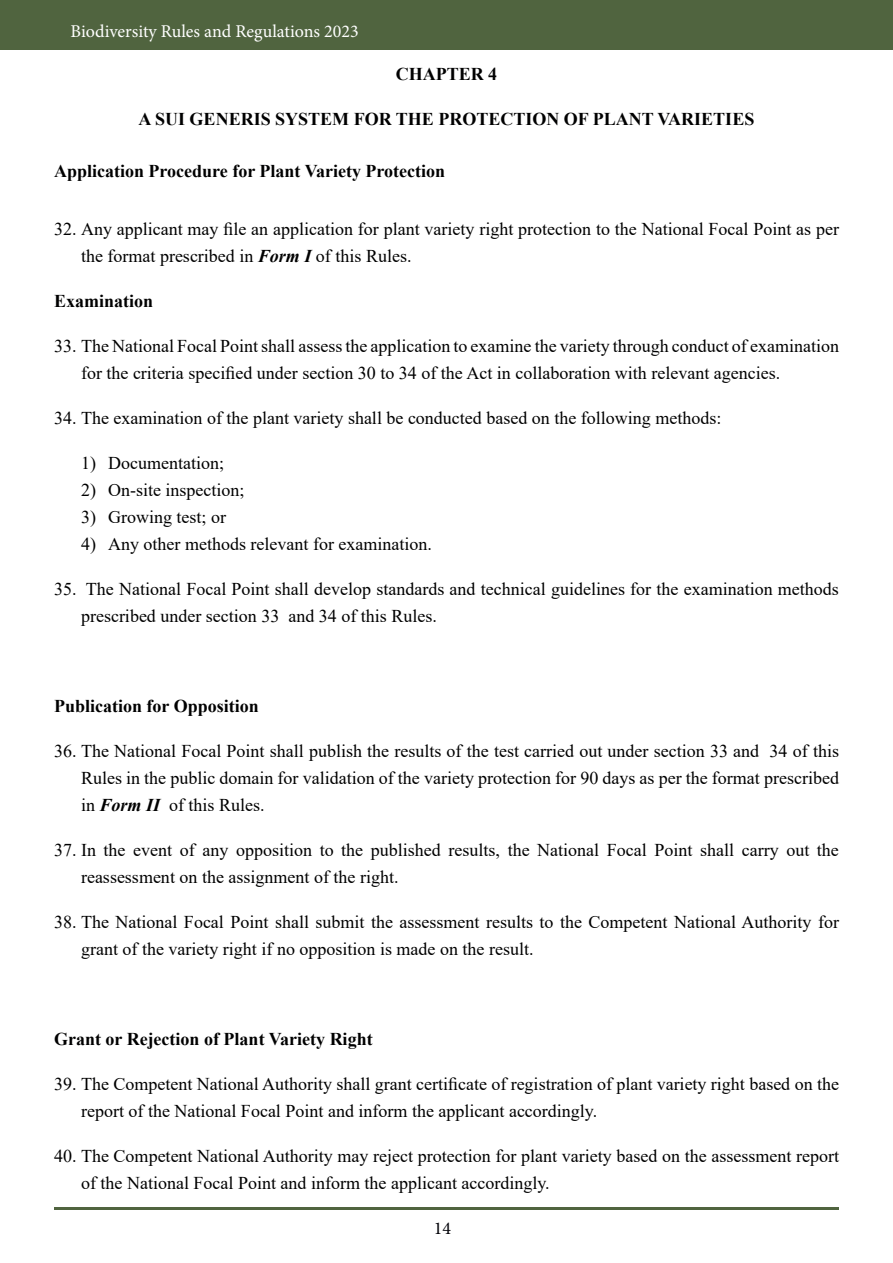
<style>
.page{position:relative;width:893px;height:1263px;background:#fff}
.page>*{position:absolute;margin:0;border:0;box-sizing:border-box;transform-origin:0 0}
.t1{font:18px/27px "Times New Roman";color:#000001}
.t2{font:700 18px "Times New Roman";color:#000001}
.t3{font:18px "Minion Pro";color:#fff}
.t4{font:18px "Minion Pro";color:#000007}
.s1{font-weight:700;font-style:italic}
</style>
<div class="page">
<div style="left:0;top:0;width:893px;height:49px;background:#50643f"></div>
<hr style="left:54px;top:1208px;width:784px;height:2px;background:#344b20">
<p class="t3" style="left:71px;top:19px;width:290px">Biodiversity Rules and Regulations 2023</p>
<p class="t2" style="left:396px;top:61px;width:103px">CHAPTER 4</p>
<p class="t2" style="left:139px;top:106px;width:617px">A SUI GENERIS SYSTEM FOR THE PROTECTION OF PLANT VARIETIES</p>
<p class="t2" style="left:54px;top:158px;width:393px">Application Procedure for Plant Variety Protection</p>
<p class="t1" style="left:81px;top:215px;width:759px;text-indent:-27px">32. Any applicant may file an application for plant variety right protection to the National Focal Point as per the format prescribed in <span class="s1">Form I</span> of this Rules.</p>
<p class="t2" style="left:54px;top:288px;width:101px">Examination</p>
<p class="t1" style="left:81px;top:332px;width:759px;text-indent:-27px">33. The National Focal Point shall assess the application to examine the variety through conduct of examination for the criteria specified under section 30 to 34 of the Act in collaboration with relevant agencies.</p>
<p class="t1" style="left:54px;top:404px;width:669px">34. The examination of the plant variety shall be conducted based on the following methods:</p>
<p class="t1" style="left:81px;top:449px;width:144px">1) Documentation;</p>
<p class="t1" style="left:81px;top:476px;width:165px">2) On-site inspection;</p>
<p class="t1" style="left:81px;top:503px;width:146px">3) Growing test; or</p>
<p class="t1" style="left:81px;top:530px;width:352px">4) Any other methods relevant for examination.</p>
<p class="t1" style="left:81px;top:575px;width:759px;text-indent:-27px">35. The National Focal Point shall develop standards and technical guidelines for the examination methods prescribed under section 33 and 34 of this Rules.</p>
<p class="t2" style="left:54px;top:693px;width:206px">Publication for Opposition</p>
<p class="t1" style="left:81px;top:737px;width:759px;text-align:justify;text-indent:-27px">36. The National Focal Point shall publish the results of the test carried out under section 33 and 34 of this Rules in the public domain for validation of the variety protection for 90 days as per the format prescribed in <span class="s1">Form II</span> of this Rules.</p>
<p class="t1" style="left:81px;top:836px;width:759px;text-indent:-27px">37. In the event of any opposition to the published results, the National Focal Point shall carry out the reassessment on the assignment of the right.</p>
<p class="t1" style="left:81px;top:908px;width:759px;text-indent:-27px">38. The National Focal Point shall submit the assessment results to the Competent National Authority for grant of the variety right if no opposition is made on the result.</p>
<p class="t2" style="left:54px;top:1026px;width:320px">Grant or Rejection of Plant Variety Right</p>
<p class="t1" style="left:81px;top:1070px;width:759px;text-indent:-27px">39. The Competent National Authority shall grant certificate of registration of plant variety right based on the report of the National Focal Point and inform the applicant accordingly.</p>
<p class="t1" style="left:81px;top:1142px;width:759px;text-indent:-27px">40. The Competent National Authority may reject protection for plant variety based on the assessment report of the National Focal Point and inform the applicant accordingly.</p>
<p class="t4" style="left:434px;top:1216px;width:19px">14</p>
</div>
